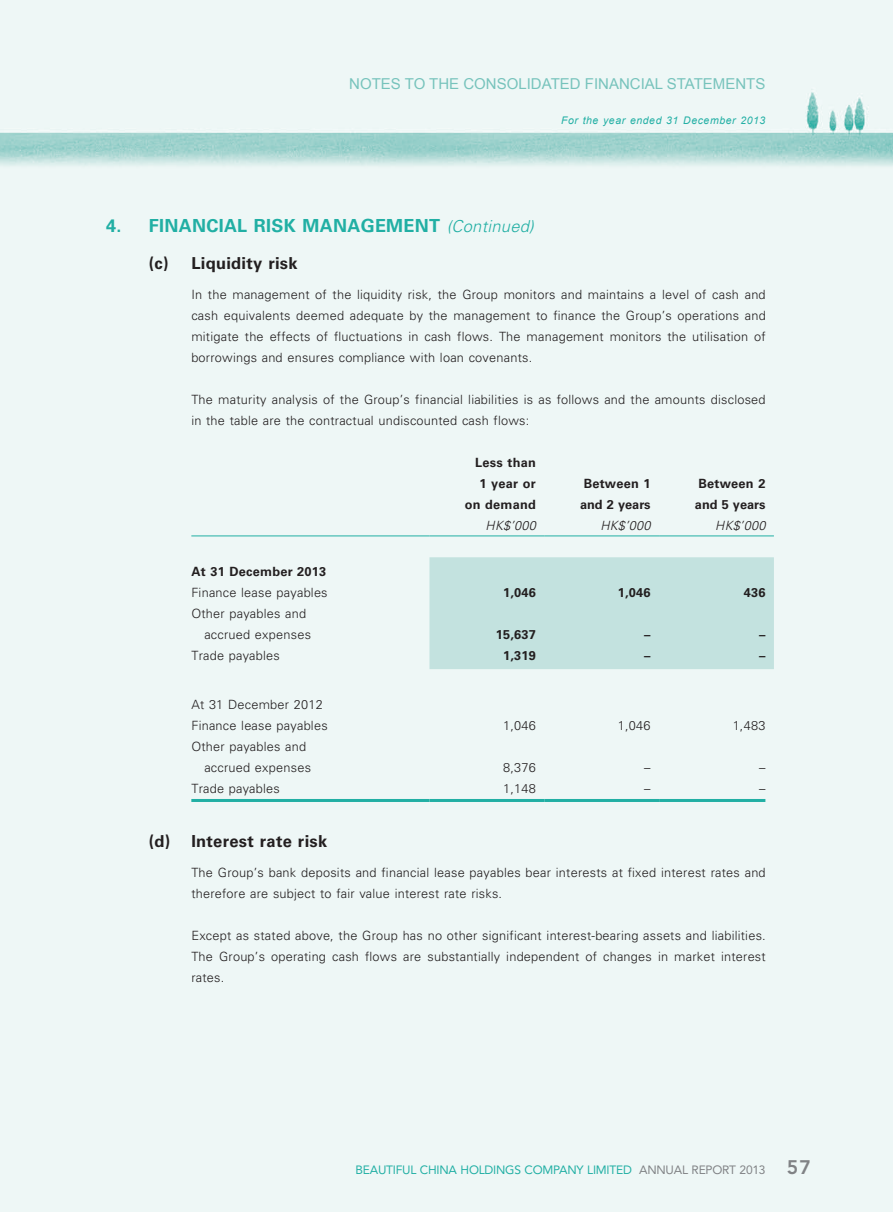
<style>
.page{position:relative;width:893px;height:1212px;background:#eef7f6}
.page>*{position:absolute;margin:0;border:0;box-sizing:border-box;transform-origin:0 0}
.t1{font:700 18px "Univers LT Std";letter-spacing:.015em;color:#21afa4}
.t2{font:700 16.5px "Univers LT Std";letter-spacing:.015em;color:#231f20}
.t3{font:15px "Arial";color:#77c3bc}
.t4{font:300 12.75px/21px "Univers LT Std";letter-spacing:.015em;color:#231f20}
.t5{font:700 12.75px/21px "Univers LT Std";letter-spacing:.015em;color:#231f20}
.t6{font:italic 300 12.75px "Univers LT Std";letter-spacing:.015em;color:#231f20}
.t7{font:12px "Avenir LT Std";letter-spacing:-.02em;color:#21afa4}
.t8{font:italic 10.5px "Arial";letter-spacing:.055em;color:#21afa4}
.s1{font-weight:300;font-style:italic;font-size:16.5px}
.s2{font-weight:700}
.s3{color:#808285}
.s4{font-weight:800;font-size:19.5px;color:#808285}
</style>
<div class="page">
<div style="left:429px;top:557px;width:345px;height:112px;background:#c3e2df"></div>
<hr style="left:191px;top:535px;width:238px;height:1px;background:#21afa4">
<hr style="left:429px;top:535px;width:115px;height:1px;background:#21afa4">
<hr style="left:544px;top:535px;width:115px;height:1px;background:#21afa4">
<hr style="left:659px;top:535px;width:115px;height:1px;background:#21afa4">
<hr style="left:191px;top:799px;width:238px;height:3px;background:#21afa4">
<hr style="left:429px;top:799px;width:115px;height:3px;background:#21afa4">
<hr style="left:544px;top:799px;width:115px;height:3px;background:#21afa4">
<hr style="left:659px;top:799px;width:106px;height:3px;background:#21afa4">
<p class="t3" style="left:349px;top:74px;width:418px">NOTES TO THE CONSOLIDATED FINANCIAL STATEMENTS</p>
<p class="t8" style="left:561px;top:113px;width:206px">For the year ended 31 December 2013</p>
<p class="t1" style="left:106px;top:215px;width:429px">4. FINANCIAL RISK MANAGEMENT <span class="s1">(Continued)</span></p>
<p class="t2" style="left:149px;top:254px;width:150px">(c) Liquidity risk</p>
<p class="t4" style="left:191px;top:284px;width:576px;text-align:justify">In the management of the liquidity risk, the Group monitors and maintains a level of cash and cash equivalents deemed adequate by the management to finance the Group’s operations and mitigate the effects of fluctuations in cash flows. The management monitors the utilisation of borrowings and ensures compliance with loan covenants.</p>
<p class="t4" style="left:191px;top:389px;width:576px">The maturity analysis of the Group’s financial liabilities is as follows and the amounts disclosed in the table are the contractual undiscounted cash flows:</p>
<p class="t5" style="left:465px;top:452px;width:73px;text-align:right">Less than<br>1 year or on demand</p>
<p class="t5" style="left:580px;top:473px;width:72px">Between 1 and 2 years</p>
<p class="t5" style="left:695px;top:473px;width:72px">Between 2 and 5 years</p>
<p class="t4" style="left:191px;top:561px;width:138px"><span class="s2">At 31 December 2013<br></span>Finance lease payables</p>
<p class="t4" style="left:204px;top:603px;width:108px;text-indent:-13px">Other payables and accrued expenses</p>
<p class="t6" style="left:486px;top:517px;width:52px">HK$’000</p>
<p class="t6" style="left:600px;top:517px;width:52px">HK$’000</p>
<p class="t6" style="left:715px;top:517px;width:52px">HK$’000</p>
<p class="t5" style="left:503px;top:582px;width:34px">1,046</p>
<p class="t5" style="left:618px;top:582px;width:34px">1,046</p>
<p class="t5" style="left:744px;top:582px;width:23px">436</p>
<p class="t5" style="left:496px;top:624px;width:42px">15,637</p>
<p class="t5" style="left:644px;top:624px;width:8px">–</p>
<p class="t5" style="left:759px;top:624px;width:8px">–</p>
<p class="t4" style="left:191px;top:645px;width:90px">Trade payables</p>
<p class="t5" style="left:503px;top:645px;width:34px">1,319</p>
<p class="t5" style="left:644px;top:645px;width:8px">–</p>
<p class="t5" style="left:759px;top:645px;width:8px">–</p>
<p class="t4" style="left:191px;top:694px;width:138px">At 31 December 2012<br>Finance lease payables</p>
<p class="t4" style="left:503px;top:715px;width:34px">1,046</p>
<p class="t4" style="left:618px;top:715px;width:34px">1,046</p>
<p class="t4" style="left:733px;top:715px;width:34px">1,483</p>
<p class="t4" style="left:204px;top:736px;width:108px;text-indent:-13px">Other payables and accrued expenses</p>
<p class="t4" style="left:503px;top:757px;width:34px">8,376</p>
<p class="t4" style="left:644px;top:757px;width:8px">–</p>
<p class="t4" style="left:759px;top:757px;width:8px">–</p>
<p class="t4" style="left:191px;top:778px;width:90px">Trade payables</p>
<p class="t4" style="left:503px;top:778px;width:34px">1,148</p>
<p class="t4" style="left:644px;top:778px;width:8px">–</p>
<p class="t4" style="left:759px;top:778px;width:8px">–</p>
<p class="t2" style="left:149px;top:832px;width:180px">(d) Interest rate risk</p>
<p class="t4" style="left:191px;top:862px;width:576px">The Group’s bank deposits and financial lease payables bear interests at fixed interest rates and therefore are subject to fair value interest rate risks.</p>
<p class="t4" style="left:191px;top:925px;width:576px;text-align:justify">Except as stated above, the Group has no other significant interest-bearing assets and liabilities.<br>The Group’s operating cash flows are substantially independent of changes in market interest rates.</p>
<p class="t7" style="left:356px;top:1163px;width:457px">BEAUTIFUL CHINA HOLDINGS COMPANY LIMITED <span class="s3">ANNUAL REPORT 2013</span> <span class="s4">57</span></p>
</div>
